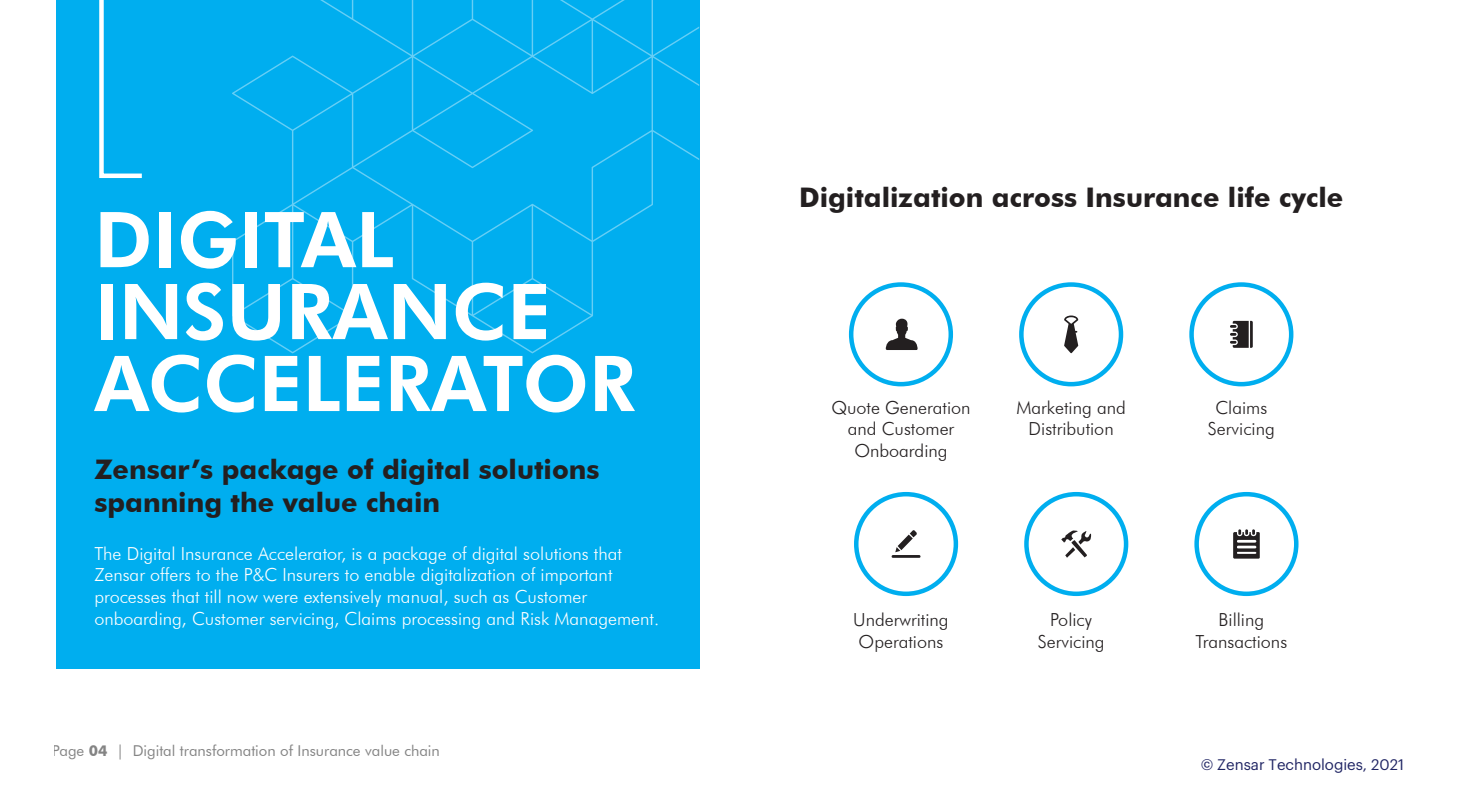
<style>
.page{position:relative;width:1458px;height:810px;background:#fff}
.page>*{position:absolute;margin:0;border:0;box-sizing:border-box;transform-origin:0 0}
.t1{font:800 77.1px/72px "Futura BT";color:#fff}
.t2{font:700 27px/32.4px "Futura BT";color:#231f20}
.t3{font:300 18px/21.6px "Futura BT";color:#fff}
.t4{font:300 18px/21.6px "Futura BT";color:#231f20;text-align:center}
.t5{font:15px "Futura BT";color:#848484}
.t6{font:15px "Graphik";color:#1f2463}
.s1{font-weight:700}
</style>
<div class="page">
<div style="left:56px;top:0;width:643px;height:668px;background:#00aeef"></div>
<svg style="left:232px;top:0;width:467px;height:353px"></svg>
<div style="left:849px;top:282px;width:104px;height:104px;border:4px solid #00aeef;border-radius:50%"></div>
<div style="left:1019px;top:282px;width:104px;height:104px;border:4px solid #00aeef;border-radius:50%"></div>
<div style="left:1189px;top:282px;width:104px;height:104px;border:4px solid #00aeef;border-radius:50%"></div>
<div style="left:854px;top:492px;width:104px;height:104px;border:4px solid #00aeef;border-radius:50%"></div>
<div style="left:1024px;top:492px;width:104px;height:104px;border:4px solid #00aeef;border-radius:50%"></div>
<div style="left:1194px;top:492px;width:105px;height:104px;border:4px solid #00aeef;border-radius:50%"></div>
<svg style="left:99px;top:0;width:43px;height:178px"></svg>
<svg style="left:886px;top:319px;width:32px;height:31px"></svg>
<svg style="left:1064px;top:316px;width:14px;height:37px"></svg>
<svg style="left:892px;top:530px;width:29px;height:28px"></svg>
<svg style="left:1061px;top:531px;width:30px;height:26px"></svg>
<svg style="left:1233px;top:529px;width:27px;height:30px"></svg>
<svg style="left:1230px;top:321px;width:23px;height:27px"></svg>
<h1 class="t1" style="left:94px;top:203px;width:543px">DIGITAL<br>INSURANCE<br>ACCELERATOR</h1>
<h2 class="t2" style="left:94px;top:453px;width:507px">Zensar’s package of digital solutions spanning the value chain</h2>
<p class="t3" style="left:94px;top:542px;width:566px">The Digital Insurance Accelerator, is a package of digital solutions that Zensar offers to the P&amp;C Insurers to enable digitalization of important processes that till now were extensively manual, such as Customer onboarding, Customer servicing, Claims processing and Risk Management.</p>
<p class="t5" style="left:53px;top:742px;width:389px">Page <span class="s1">04</span> | Digital transformation of Insurance value chain</p>
<h2 class="t2" style="left:799px;top:181px;width:546px">Digitalization across Insurance life cycle</h2>
<p class="t4" style="left:831px;top:396px;width:141px">Quote Generation and Customer<br>Onboarding</p>
<p class="t4" style="left:1208px;top:396px;width:68px">Claims<br>Servicing</p>
<p class="t4" style="left:1016px;top:396px;width:111px">Marketing and<br>Distribution</p>
<p class="t4" style="left:853px;top:609px;width:97px;text-align:left">Underwriting<br>Operations</p>
<p class="t4" style="left:1196px;top:609px;width:93px">Billing<br>Transactions</p>
<p class="t4" style="left:1038px;top:609px;width:68px">Policy<br>Servicing</p>
<p class="t6" style="left:1201px;top:758px;width:205px">© Zensar Technologies, 2021</p>
</div>
